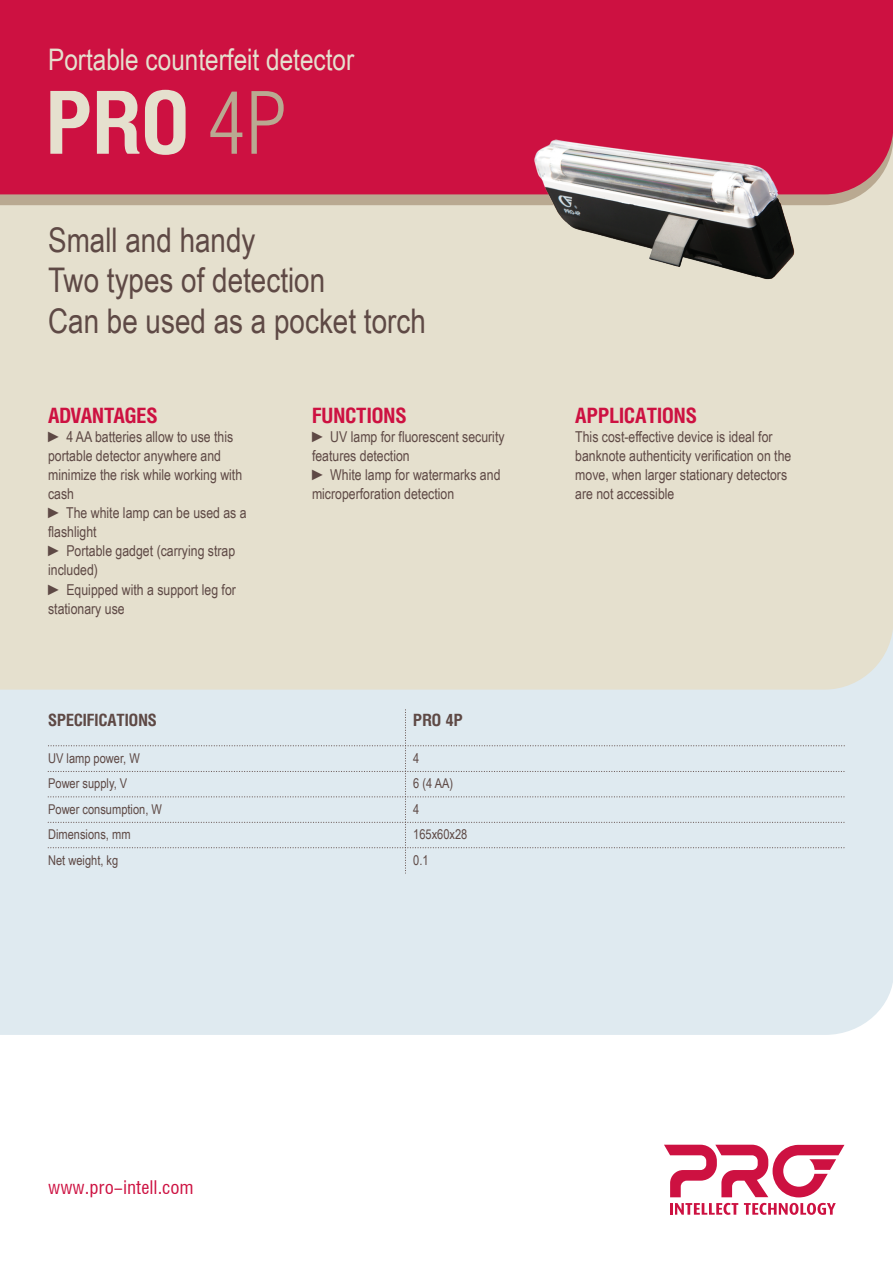
<style>
.page{position:relative;width:893px;height:1263px;background:#fff}
.page>*{position:absolute;margin:0;border:0;box-sizing:border-box;transform-origin:0 0}
.t1{font:700 87px "Helios Cond";color:#e5e0ce}
.t2{font:33.9px/40.8px "Arial Narrow";color:#5e4945}
.t3{font:29.7px "Arial Narrow";color:#e5e0ce}
.t4{font:700 21.15px "Helios Cond";color:#cd1141}
.t5{font:19.05px "Helios Cond";color:#cd1141}
.t6{font:700 16.95px "Helios Cond";color:#5e4945}
.t7{font:15px/19px "Arial Narrow";color:#5e4945}
.t8{font:13.5px/25.5px "Arial Narrow";color:#5e4945}
.s1{font-weight:300;color:#b9a991}
</style>
<div class="page">
<div style="left:0;top:690px;width:893px;height:345px;background:#dfeaf0"></div>
<div style="left:0;top:205px;width:893px;height:485px;background:#e5e0ce"></div>
<svg style="left:664px;top:1145px;width:180px;height:52px"></svg>
<svg style="left:670px;top:1203px;width:68px;height:12px"></svg>
<svg style="left:744px;top:1203px;width:92px;height:12px"></svg>
<svg style="left:0;top:194px;width:893px;height:11px;background:#bca691"></svg>
<div style="left:0;top:0;width:893px;height:194px;background:#cd1141"></div>
<div style="left:48px;top:710px;width:797px;height:163px;background:#dfeaf0"></div>
<img style="left:462px;top:90px;width:405px;height:235px">
<h3 class="t3" style="left:48px;top:38px;width:308px">Portable counterfeit detector</h3>
<h1 class="t1" style="left:46px;top:74px;width:242px">PRO <span class="s1">4P</span></h1>
<h2 class="t2" style="left:48px;top:218px;width:379px">Small and handy<br>Two types of detection<br>Can be used as a pocket torch</h2>
<h3 class="t4" style="left:48px;top:403px;width:111px">ADVANTAGES</h3>
<p class="t7" style="left:48px;top:426px;width:200px">► 4 AA batteries allow to use this portable detector anywhere and minimize the risk while working with cash<br>► The white lamp can be used as a flashlight<br>► Portable gadget (carrying strap included)<br>► Equipped with a support leg for stationary use</p>
<h3 class="t4" style="left:312px;top:403px;width:96px">FUNCTIONS</h3>
<p class="t7" style="left:312px;top:426px;width:194px">► UV lamp for fluorescent security features detection<br>► White lamp for watermarks and microperforation detection</p>
<p class="t6" style="left:48px;top:710px;width:110px">SPECIFICATIONS</p>
<p class="t8" style="left:48px;top:745px;width:115px">UV lamp power, W<br>Power supply, V<br>Power consumption, W<br>Dimensions, mm<br>Net weight, kg</p>
<p class="t8" style="left:413px;top:745px;width:56px">4<br>6 (4 AA)<br>4<br>165x60x28<br>0.1</p>
<p class="t6" style="left:413px;top:710px;width:51px">PRO 4P</p>
<h3 class="t4" style="left:575px;top:403px;width:123px">APPLICATIONS</h3>
<p class="t7" style="left:575px;top:426px;width:218px">This cost-effective device is ideal for banknote authenticity verification on the move, when larger stationary detectors are not accessible</p>
<p class="t5" style="left:48px;top:1177px;width:147px">www.pro-intell.com</p>
</div>
